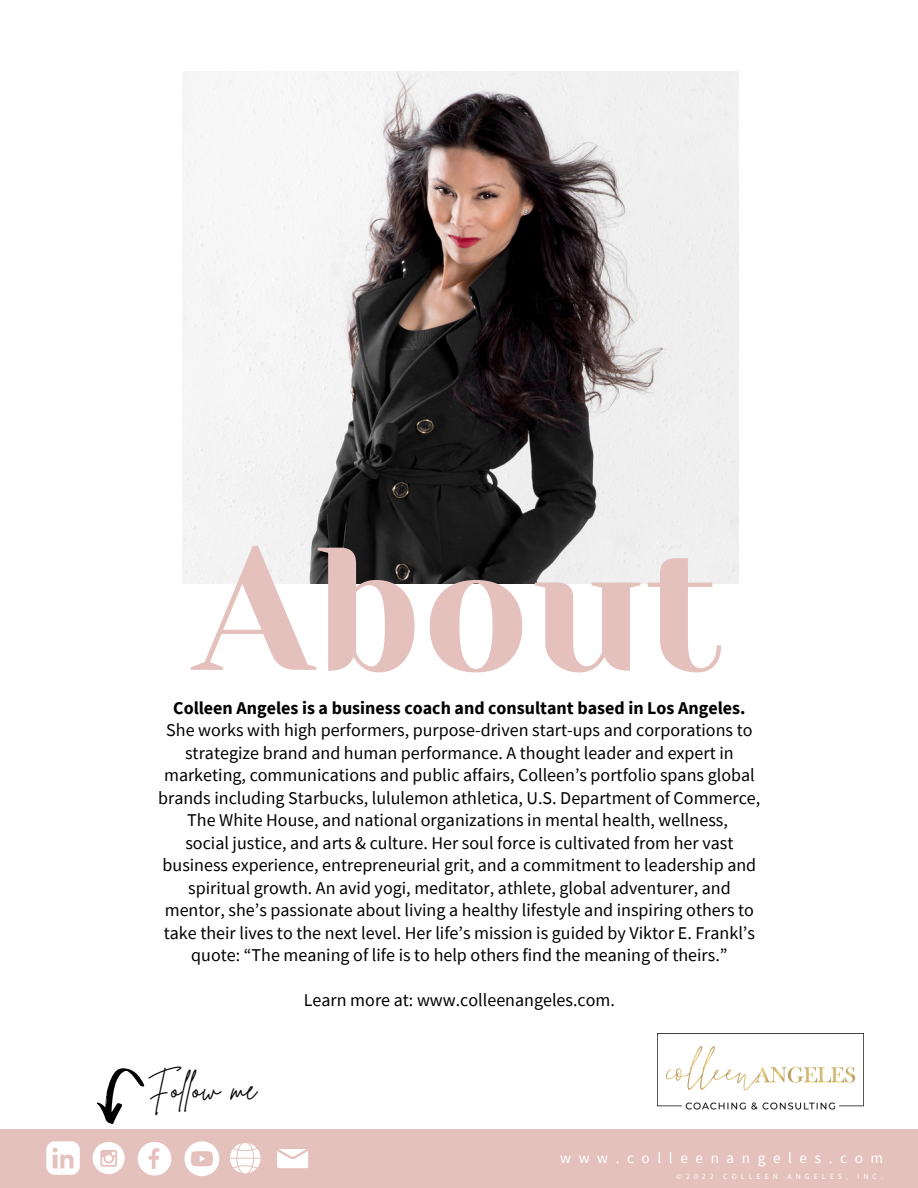
<style>
.page{position:relative;width:918px;height:1188px;background:#fff}
.page>*{position:absolute;margin:0;border:0;box-sizing:border-box;transform-origin:0 0}
.t1{font:174.6px "Yeseva One";letter-spacing:.005em;color:#e5c1bd}
.t2{font:30px "Brittany Signature";letter-spacing:.03em;color:#000}
.t3{font:18px/22.5px "Source Sans Pro";color:#000;text-align:center}
.t4{font:15.15px "Source Sans Pro";letter-spacing:.5em;color:#fff}
.t5{font:7.95px "Source Sans Pro";letter-spacing:.5em;color:#fff}
.s1{font-weight:700}
</style>
<div class="page">
<img style="left:183px;top:72px;width:555px;height:511px">
<div style="left:0;top:1130px;width:918px;height:58px;background:#e5c1bd"></div>
<svg style="left:138px;top:1142px;width:33px;height:34px"></svg>
<div style="left:93px;top:1142px;width:32px;height:32px;background:#fff;border-radius:50%"></div>
<svg style="left:100px;top:1150px;width:17px;height:17px"></svg>
<svg style="left:46px;top:1141px;width:34px;height:34px"></svg>
<svg style="left:230px;top:1143px;width:78px;height:31px"></svg>
<svg style="left:185px;top:1141px;width:34px;height:35px"></svg>
<svg style="left:92px;top:1068px;width:56px;height:62px"></svg>
<img style="left:658px;top:1034px;width:206px;height:76px">
<h1 class="t1" style="left:194px;top:510px;width:531px">About</h1>
<p class="t3" style="left:158px;top:696px;width:604px"><span class="s1">Colleen Angeles is a business coach and consultant based in Los Angeles.<br></span>She works with high performers, purpose-driven start-ups and corporations to strategize brand and human performance. A thought leader and expert in marketing, communications and public affairs, Colleen’s portfolio spans global brands including Starbucks, lululemon athletica, U.S. Department of Commerce, The White House, and national organizations in mental health, wellness,<br>social justice, and arts &amp; culture. Her soul force is cultivated from her vast business experience, entrepreneurial grit, and a commitment to leadership and spiritual growth. An avid yogi, meditator, athlete, global adventurer, and mentor, she’s passionate about living a healthy lifestyle and inspiring others to take their lives to the next level. Her life’s mission is guided by Viktor E. Frankl’s quote: “The meaning of life is to help others find the meaning of theirs.”</p>
<h2 class="t3" style="left:304px;top:989px;width:313px">Learn more at: www.colleenangeles.com.</h2>
<h3 class="t2" style="left:147px;top:1069px;width:111px">Fol ow me</h3>
<h3 class="t4" style="left:560px;top:1148px;width:324px">www.colleenangeles.com</h3>
<p class="t5" style="left:676px;top:1171px;width:208px">©2022 COLLEEN ANGELES, INC.</p>
</div>
